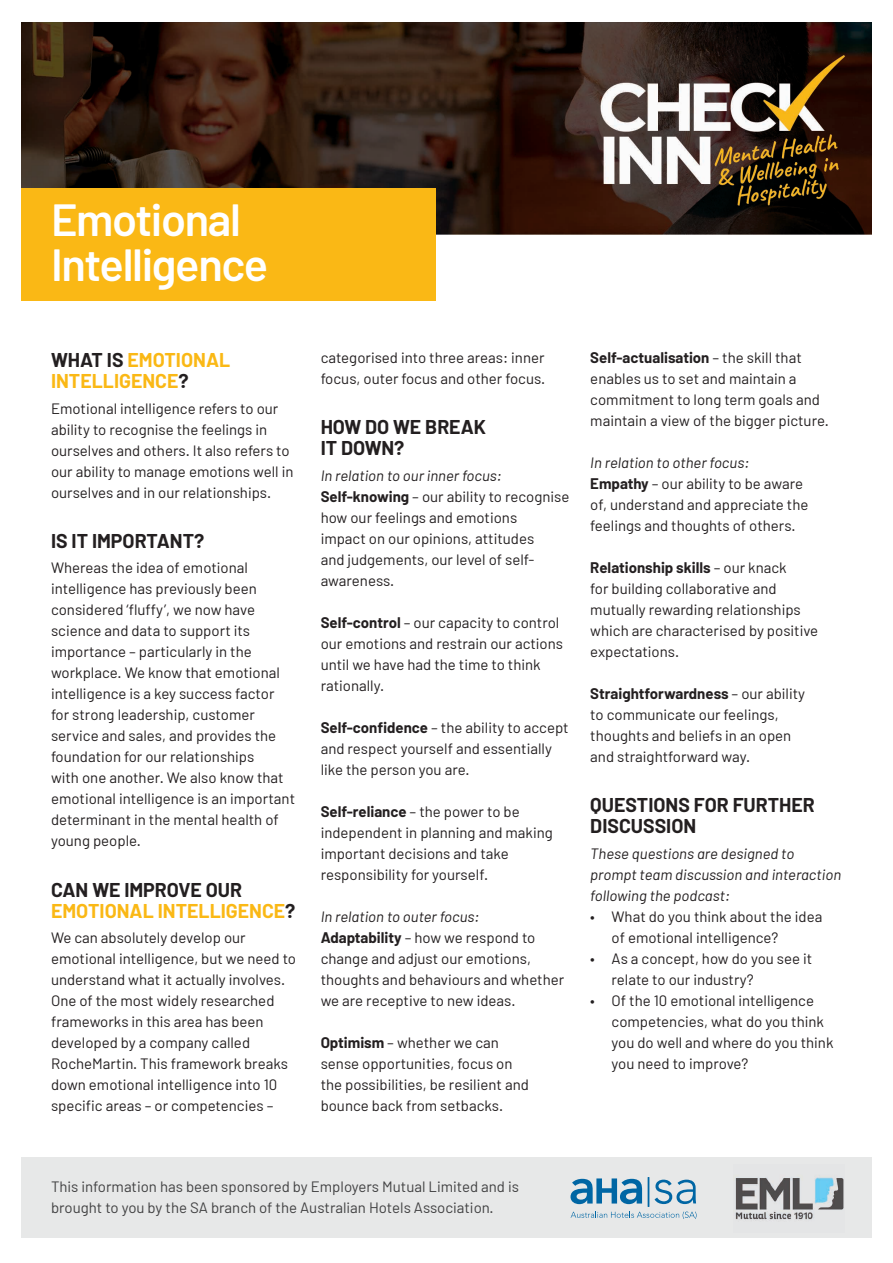
<style>
.page{position:relative;width:893px;height:1263px;background:#fff}
.page>*{position:absolute;margin:0;border:0;box-sizing:border-box;transform-origin:0 0}
.t1{font:600 45px/45px "Barlow";letter-spacing:-.03em;color:#fff}
.t2{font:700 19.5px/21px "Barlow";color:#fab815}
.t3{font:700 19.5px/21px "Barlow";color:#231f20}
.t4{font:15px/21px "Barlow";color:#231f20}
.t5{font:15px/21px "Barlow";color:#414142}
.t6{font:italic 15px/21px "Barlow";color:#231f20}
.s1{color:#231f20}
.s2{font-style:italic}
.s3{font-weight:700}
</style>
<div class="page">
<img style="left:21px;top:23px;width:851px;height:211px">
<div style="left:21px;top:1157px;width:851px;height:81px;background:#e7e8e8"></div>
<img style="left:735px;top:1175px;width:109px;height:46px">
<svg style="left:571px;top:1211px;width:126px;height:8px"></svg>
<svg style="left:570px;top:1178px;width:72px;height:26px"></svg>
<svg style="left:654px;top:1179px;width:42px;height:25px"></svg>
<hr style="left:648px;top:1177px;width:1px;height:30px;background:#0066a4">
<div style="left:21px;top:188px;width:415px;height:112px;background:#fab815"></div>
<h1 class="t1" style="left:51px;top:197px;width:219px">Emotional<br>Intelligence</h1>
<h2 class="t2" style="left:51px;top:350px;width:181px"><span class="s1">WHAT IS</span> EMOTIONAL<br>INTELLIGENCE<span class="s1">?</span></h2>
<p class="t4" style="left:51px;top:397px;width:244px">Emotional intelligence refers to our ability to recognise the feelings in ourselves and others. It also refers to our ability to manage emotions well in ourselves and in our relationships.</p>
<h2 class="t3" style="left:51px;top:530px;width:155px">IS IT IMPORTANT?</h2>
<p class="t4" style="left:51px;top:557px;width:246px">Whereas the idea of emotional intelligence has previously been considered ‘fluffy’, we now have science and data to support its importance – particularly in the workplace. We know that emotional intelligence is a key success factor for strong leadership, customer service and sales, and provides the foundation for our relationships<br>with one another. We also know that emotional intelligence is an important determinant in the mental health of young people.</p>
<h2 class="t2" style="left:51px;top:879px;width:246px"><span class="s1">CAN WE IMPROVE OUR<br></span>EMOTIONAL INTELLIGENCE<span class="s1">?</span></h2>
<p class="t4" style="left:51px;top:927px;width:247px">We can absolutely develop our emotional intelligence, but we need to understand what it actually involves.<br>One of the most widely researched frameworks in this area has been developed by a company called RocheMartin. This framework breaks down emotional intelligence into 10 specific areas – or competencies –</p>
<p class="t4" style="left:321px;top:346px;width:226px">categorised into three areas: inner focus, outer focus and other focus.</p>
<h2 class="t3" style="left:321px;top:417px;width:167px">HOW DO WE BREAK<br>IT DOWN?</h2>
<p class="t4" style="left:321px;top:464px;width:250px"><span class="s2">In relation to our inner focus:<br></span><span class="s3">Self-knowing</span> – our ability to recognise how our feelings and emotions<br>impact on our opinions, attitudes<br>and judgements, our level of self&shy;awareness.</p>
<p class="t4" style="left:321px;top:611px;width:244px"><span class="s3">Self-control</span> – our capacity to control our emotions and restrain our actions until we have had the time to think rationally.</p>
<p class="t4" style="left:321px;top:716px;width:249px"><span class="s3">Self-confidence</span> – the ability to accept and respect yourself and essentially like the person you are.</p>
<p class="t4" style="left:321px;top:800px;width:234px"><span class="s3">Self-reliance</span> – the power to be independent in planning and making important decisions and take responsibility for yourself.</p>
<p class="t4" style="left:321px;top:905px;width:245px"><span class="s2">In relation to outer focus:<br></span><span class="s3">Adaptability</span> – how we respond to change and adjust our emotions, thoughts and behaviours and whether we are receptive to new ideas.</p>
<p class="t4" style="left:321px;top:1031px;width:210px"><span class="s3">Optimism</span> – whether we can sense opportunities, focus on the possibilities, be resilient and bounce back from setbacks.</p>
<p class="t4" style="left:590px;top:346px;width:240px"><span class="s3">Self-actualisation</span> – the skill that enables us to set and maintain a commitment to long term goals and maintain a view of the bigger picture.</p>
<p class="t4" style="left:590px;top:451px;width:220px"><span class="s2">In relation to other focus:<br></span><span class="s3">Empathy</span> – our ability to be aware of, understand and appreciate the feelings and thoughts of others.</p>
<p class="t4" style="left:590px;top:556px;width:229px"><span class="s3">Relationship skills</span> – our knack<br>for building collaborative and mutually rewarding relationships which are characterised by positive expectations.</p>
<p class="t4" style="left:590px;top:682px;width:216px"><span class="s3">Straightforwardness</span> – our ability to communicate our feelings, thoughts and beliefs in an open and straightforward way.</p>
<h2 class="t3" style="left:590px;top:795px;width:226px">QUESTIONS FOR FURTHER<br>DISCUSSION</h2>
<p class="t6" style="left:590px;top:842px;width:252px">These questions are designed to prompt team discussion and interaction following the podcast:</p>
<p class="t4" style="left:612px;top:905px;width:212px;text-indent:-21px">• What do you think about the idea of emotional intelligence?</p>
<p class="t4" style="left:612px;top:947px;width:202px;text-indent:-21px">• As a concept, how do you see it relate to our industry?</p>
<p class="t4" style="left:612px;top:989px;width:223px;text-indent:-21px">• Of the 10 emotional intelligence competencies, what do you think you do well and where do you think you need to improve?</p>
<p class="t5" style="left:51px;top:1176px;width:469px">This information has been sponsored by Employers Mutual Limited and is brought to you by the SA branch of the Australian Hotels Association.</p>
</div>
